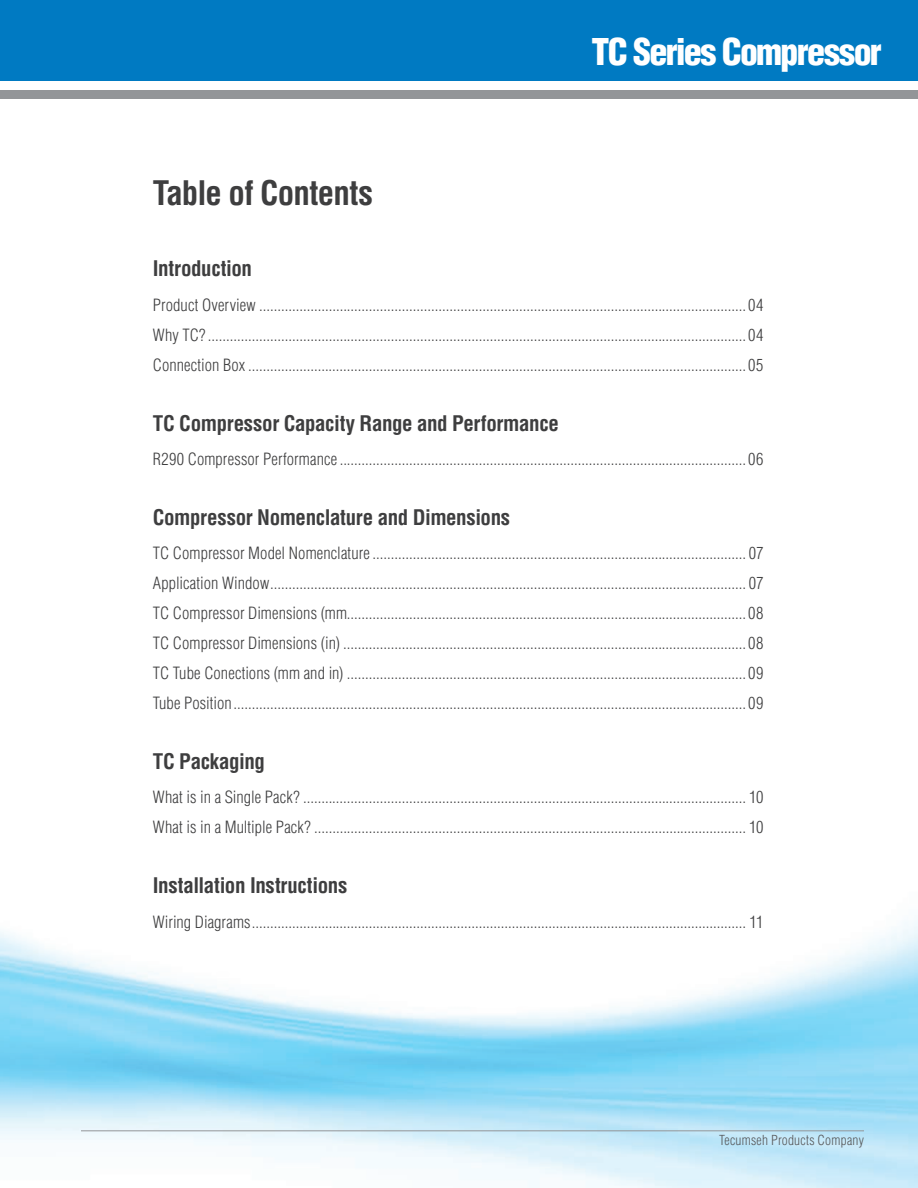
<style>
.page{position:relative;width:918px;height:1188px;background:#fff}
.page>*{position:absolute;margin:0;border:0;box-sizing:border-box;transform-origin:0 0}
.t1{font:900 condensed 36px "Helvetica";letter-spacing:-.045em;color:#fff}
.t2{font:700 condensed 33px "Helvetica";letter-spacing:-.025em;color:#3e3e3f}
.t3{font:700 condensed 21px "Helvetica";letter-spacing:-.02em;color:#3e3e3f}
.t4{font:300 condensed 16.5px/30px "Helvetica";letter-spacing:.005em;color:#3e3e3f;text-align:justify}
.t5{font:300 condensed 13.5px "Helvetica";letter-spacing:.015em;color:#57585a}
</style>
<div class="page">
<img style="left:0;top:919px;width:918px;height:269px">
<div style="left:0;top:0;width:918px;height:81px;background:#007ac2"></div>
<div style="left:0;top:90px;width:918px;height:9px;background:#939598"></div>
<hr style="left:81px;top:1130px;width:783px;height:1px;background:#939598">
<h2 class="t2" style="left:153px;top:173px;width:222px">Table of Contents</h2>
<h1 class="t1" style="left:591px;top:30px;width:292px">TC Series Compressor</h1>
<p class="t3" style="left:153px;top:256px;width:101px">Introduction</p>
<p class="t4" style="left:153px;top:289px;width:612px">Product Overview ..................................................................................................................................... 04<br>Why TC?................................................................................................................................................... 04<br>Connection Box ........................................................................................................................................ 05</p>
<p class="t3" style="left:153px;top:410px;width:408px">TC Compressor Capacity Range and Performance</p>
<p class="t4" style="left:153px;top:444px;width:612px">R290 Compressor Performance............................................................................................................... 06</p>
<p class="t3" style="left:153px;top:504px;width:359px">Compressor Nomenclature and Dimensions</p>
<p class="t4" style="left:153px;top:538px;width:612px">TC Compressor Model Nomenclature ...................................................................................................... 07<br>Application Window.................................................................................................................................. 07<br>TC Compressor Dimensions (mm............................................................................................................. 08<br>TC Compressor Dimensions (in) .............................................................................................................. 08<br>TC Tube Conections (mm and in) ............................................................................................................. 09<br>Tube Position............................................................................................................................................ 09</p>
<p class="t3" style="left:153px;top:749px;width:114px">TC Packaging</p>
<p class="t4" style="left:153px;top:782px;width:612px">What is in a Single Pack? ......................................................................................................................... 10<br>What is in a Multiple Pack? ...................................................................................................................... 10</p>
<p class="t3" style="left:153px;top:873px;width:196px">Installation Instructions</p>
<p class="t4" style="left:153px;top:906px;width:612px">Wiring Diagrams....................................................................................................................................... 11</p>
<p class="t5" style="left:719px;top:1132px;width:146px">Tecumseh Products Company</p>
</div>
